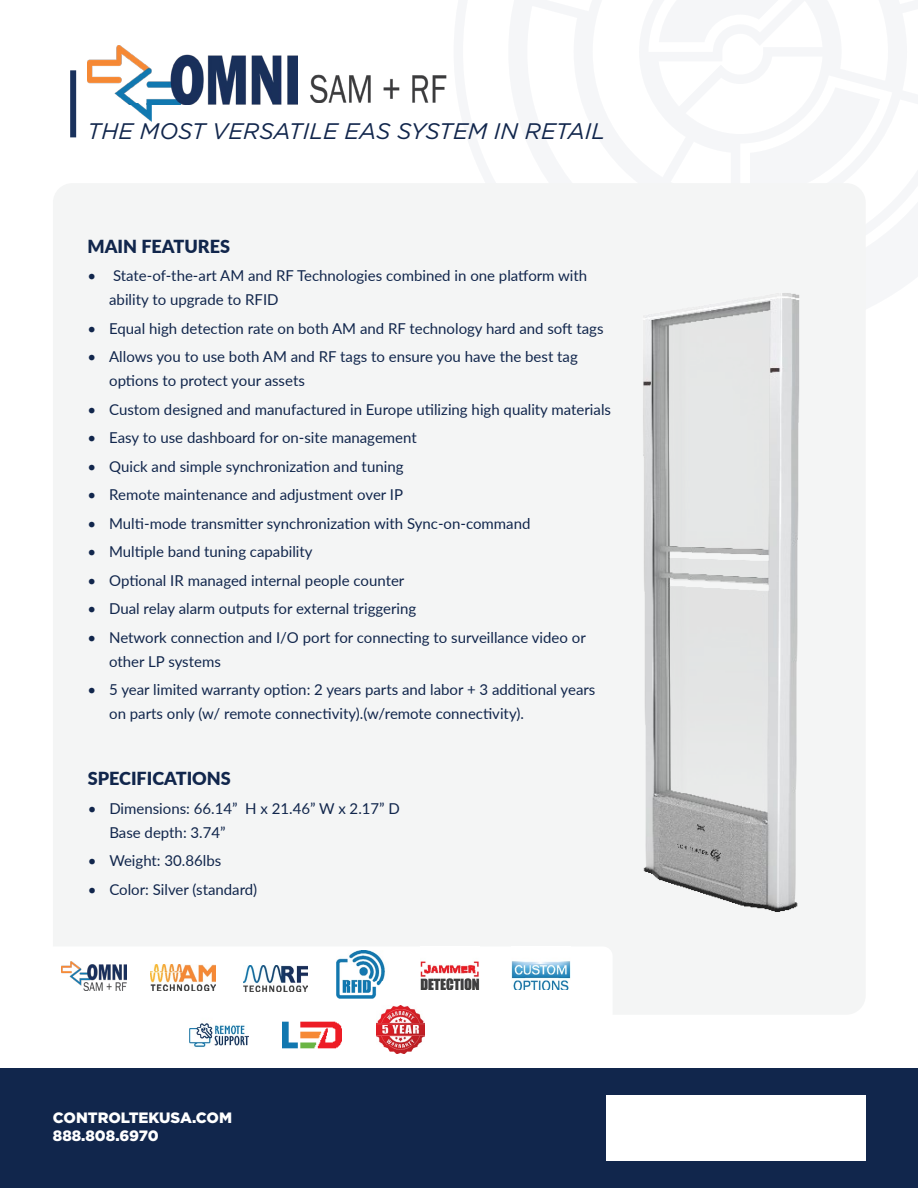
<style>
.page{position:relative;width:918px;height:1188px;background:#fff}
.page>*{position:absolute;margin:0;border:0;box-sizing:border-box;transform-origin:0 0}
.t1{font:italic 22.5px "Gotham";color:#11264c}
.t2{font:900 18px "Lato";color:#11264c}
.t3{font:15px/24px "Lato";color:#11264c}
.t4{font:900 15px/18px "Gotham";color:#fff}
</style>
<div class="page">
<div style="left:0;top:1068px;width:918px;height:120px;background:#11264c"></div>
<div style="left:606px;top:1096px;width:260px;height:64px;background:#fff"></div>
<div style="left:70px;top:70px;width:6px;height:67px;background:#1a325d"></div>
<div style="left:53px;top:183px;width:813px;height:832px;background:#f4f5f5;border-radius:19px"></div>
<div style="left:36px;top:947px;width:577px;height:84px;background:#fff;border-radius:10px"></div>
<img style="left:151px;top:965px;width:65px;height:26px">
<img style="left:243px;top:966px;width:64px;height:26px">
<img style="left:62px;top:962px;width:65px;height:28px">
<img style="left:511px;top:946px;width:59px;height:44px">
<img style="left:420px;top:946px;width:59px;height:44px">
<img style="left:337px;top:951px;width:48px;height:48px">
<img style="left:283px;top:1021px;width:59px;height:28px">
<img style="left:189px;top:1023px;width:59px;height:25px">
<img style="left:376px;top:1005px;width:49px;height:48px">
<img style="left:643px;top:293px;width:157px;height:619px">
<img style="left:87px;top:46px;width:210px;height:59px">
<img style="left:87px;top:104px;width:71px;height:18px">
<img style="left:310px;top:74px;width:137px;height:29px">
<h1 class="t1" style="left:88px;top:116px;width:519px">THE MOST VERSATILE EAS SYSTEM IN RETAIL</h1>
<p class="t2" style="left:88px;top:233px;width:144px">MAIN FEATURES</p>
<p class="t3" style="left:109px;top:263px;width:480px;text-indent:-22px">• State-of-the-art AM and RF Technologies combined in one platform with ability to upgrade to RFID</p>
<p class="t3" style="left:88px;top:316px;width:517px">• Equal high detection rate on both AM and RF technology hard and soft tags</p>
<p class="t3" style="left:109px;top:344px;width:470px;text-indent:-22px">• Allows you to use both AM and RF tags to ensure you have the best tag options to protect your assets</p>
<p class="t3" style="left:88px;top:397px;width:525px">• Custom designed and manufactured in Europe utilizing high quality materials</p>
<p class="t3" style="left:88px;top:425px;width:331px">• Easy to use dashboard for on-site management</p>
<p class="t3" style="left:88px;top:454px;width:317px">• Quick and simple synchronization and tuning</p>
<p class="t3" style="left:88px;top:482px;width:317px">• Remote maintenance and adjustment over IP</p>
<p class="t3" style="left:88px;top:511px;width:444px">• Multi-mode transmitter synchronization with Sync-on-command</p>
<p class="t3" style="left:88px;top:539px;width:227px">• Multiple band tuning capability</p>
<p class="t3" style="left:88px;top:568px;width:318px">• Optional IR managed internal people counter</p>
<p class="t3" style="left:88px;top:596px;width:330px">• Dual relay alarm outputs for external triggering</p>
<p class="t3" style="left:109px;top:625px;width:478px;text-indent:-22px">• Network connection and I/O port for connecting to surveillance video or other LP systems</p>
<p class="t3" style="left:109px;top:677px;width:488px;text-indent:-22px">• 5 year limited warranty option: 2 years parts and labor + 3 additional years on parts only (w/ remote connectivity).(w/remote connectivity).</p>
<p class="t2" style="left:88px;top:765px;width:145px">SPECIFICATIONS</p>
<p class="t3" style="left:109px;top:796px;width:292px;text-indent:-22px">• Dimensions: 66.14” H x 21.46” W x 2.17” D<br>Base depth: 3.74”</p>
<p class="t3" style="left:88px;top:848px;width:135px">• Weight: 30.86lbs</p>
<p class="t3" style="left:88px;top:877px;width:171px">• Color: Silver (standard)</p>
<p class="t4" style="left:53px;top:1109px;width:181px">CONTROLTEKUSA.COM<br>888.808.6970</p>
</div>
